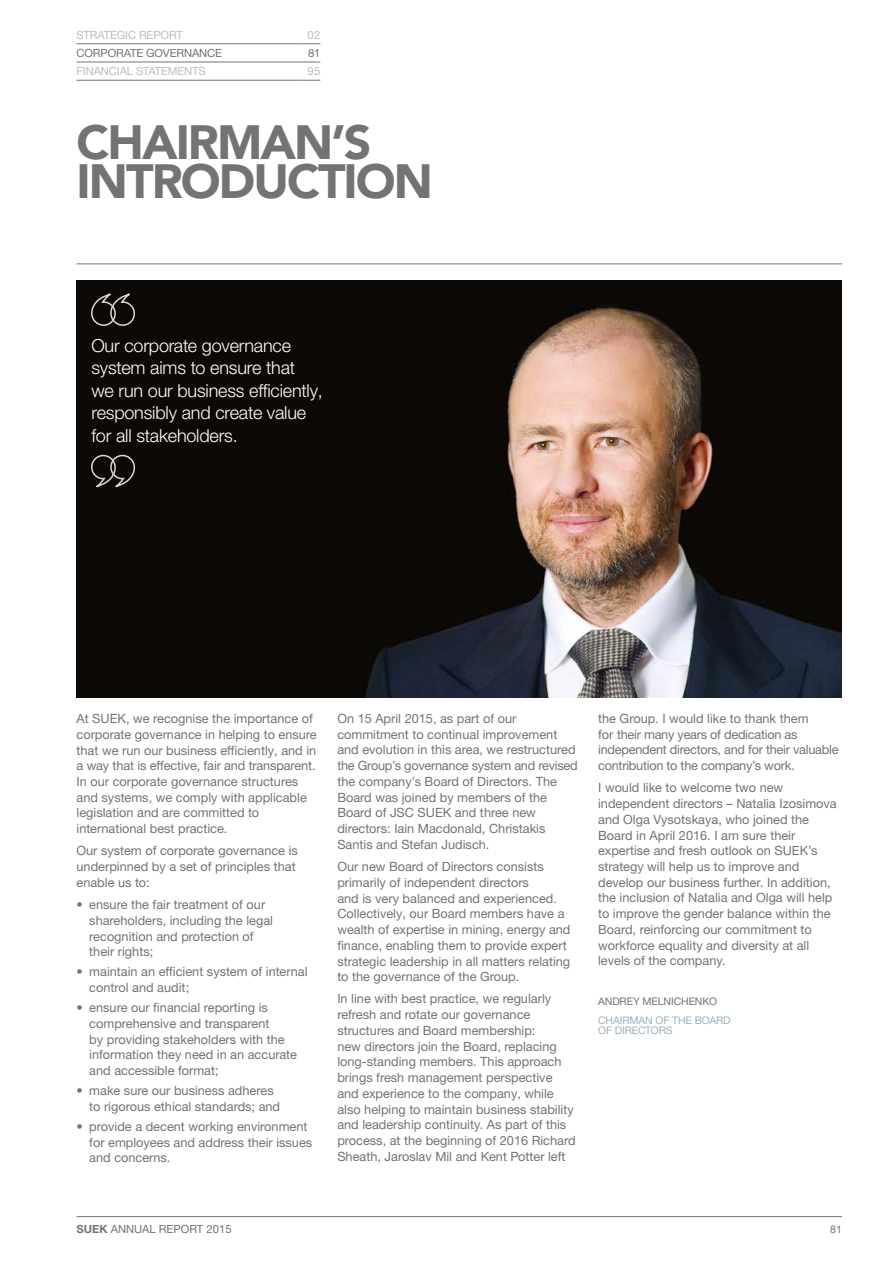
<style>
.page{position:relative;width:893px;height:1263px;background:#fff}
.page>*{position:absolute;margin:0;border:0;box-sizing:border-box;transform-origin:0 0}
.t1{font:900 48px/39px "Avenir";letter-spacing:-.04em;color:#747373}
.t2{font:300 18px/22.5px "Helvetica Neue LTW1 G";letter-spacing:-.01em;color:#fff}
.t3{font:12.75px/15.8px "Helvetica Neue LTW1 G";color:#747373}
.t4{font:12.75px/15.8px "Helvetica Neue LTW1 G";letter-spacing:-.02em;color:#747373}
.t5{font:11.25px "Helvetica Neue LTW1 G";letter-spacing:-.01em;color:#747373}
.t6{font:11.25px "Helvetica Neue LTW1 G";letter-spacing:-.01em;color:#bebdbd}
.t7{font:10.5px/10.5px "Helvetica Neue LTW1 G";letter-spacing:-.01em;color:#9db0bb}
.t8{font:10.5px "Helvetica Neue LTW1 G";letter-spacing:-.01em;color:#747373}
.s1{font-weight:700}
</style>
<div class="page">
<hr style="left:77px;top:1216px;width:765px;height:1px;background:#747373">
<hr style="left:77px;top:264px;width:765px;height:1px;background:#747373">
<hr style="left:77px;top:43px;width:219px;height:1px;background:#747373">
<svg style="left:296px;top:43px;width:24px;height:1px"></svg>
<hr style="left:77px;top:62px;width:219px;height:1px;background:#747373">
<svg style="left:296px;top:62px;width:24px;height:1px"></svg>
<hr style="left:77px;top:80px;width:219px;height:1px;background:#747373">
<svg style="left:296px;top:80px;width:24px;height:1px"></svg>
<img style="left:77px;top:281px;width:765px;height:416px">
<svg style="left:89px;top:294px;width:47px;height:33px;background:#312d2b"></svg>
<svg style="left:90px;top:454px;width:47px;height:35px;background:#2f2b29"></svg>
<p class="t6" style="left:77px;top:28px;width:108px">STRATEGIC REPORT</p>
<p class="t6" style="left:308px;top:28px;width:14px">02</p>
<p class="t5" style="left:77px;top:46px;width:147px">CORPORATE GOVERNANCE</p>
<p class="t5" style="left:308px;top:46px;width:14px">81</p>
<p class="t6" style="left:77px;top:64px;width:131px">FINANCIAL STATEMENTS</p>
<p class="t6" style="left:308px;top:64px;width:14px">95</p>
<h1 class="t1" style="left:77px;top:121px;width:358px">CHAIRMAN’S<br>INTRODUCTION</h1>
<h2 class="t2" style="left:91px;top:334px;width:233px">Our corporate governance system aims to ensure that<br>we run our business efficiently, responsibly and create value for all stakeholders.</h2>
<p class="t3" style="left:77px;top:710px;width:242px">At SUEK, we recognise the importance of corporate governance in helping to ensure that we run our business efficiently, and in a way that is effective, fair and transparent.<br>In our corporate governance structures and systems, we comply with applicable legislation and are committed to international best practice.</p>
<p class="t3" style="left:77px;top:843px;width:223px">Our system of corporate governance is underpinned by a set of principles that enable us to:</p>
<p class="t3" style="left:89px;top:896px;width:185px;text-indent:-13px">• ensure the fair treatment of our shareholders, including the legal recognition and protection of their rights;</p>
<p class="t3" style="left:89px;top:964px;width:220px;text-indent:-13px">• maintain an efficient system of internal control and audit;</p>
<p class="t3" style="left:89px;top:999px;width:209px;text-indent:-13px">• ensure our financial reporting is comprehensive and transparent<br>by providing stakeholders with the information they need in an accurate and accessible format;</p>
<p class="t3" style="left:89px;top:1082px;width:192px;text-indent:-13px">• make sure our business adheres to rigorous ethical standards; and</p>
<p class="t3" style="left:89px;top:1118px;width:224px;text-indent:-13px">• provide a decent working environment for employees and address their issues and concerns.</p>
<p class="t3" style="left:337px;top:710px;width:242px">On 15 April 2015, as part of our commitment to continual improvement and evolution in this area, we restructured the Group’s governance system and revised the company’s Board of Directors. The Board was joined by members of the Board of JSC SUEK and three new directors: Iain Macdonald, Christakis Santis and Stefan Judisch.</p>
<p class="t3" style="left:337px;top:858px;width:235px">Our new Board of Directors consists primarily of independent directors<br>and is very balanced and experienced.<br>Collectively, our Board members have a wealth of expertise in mining, energy and finance, enabling them to provide expert strategic leadership in all matters relating to the governance of the Group.</p>
<p class="t3" style="left:337px;top:991px;width:240px">In line with best practice, we regularly refresh and rotate our governance structures and Board membership:<br>new directors join the Board, replacing long-standing members. This approach brings fresh management perspective and experience to the company, while also helping to maintain business stability and leadership continuity. As part of this process, at the beginning of 2016 Richard Sheath, Jaroslav Mil and Kent Potter left</p>
<p class="t4" style="left:598px;top:710px;width:242px">the Group. I would like to thank them<br>for their many years of dedication as independent directors, and for their valuable contribution to the company’s work.</p>
<p class="t3" style="left:598px;top:780px;width:240px">I would like to welcome two new independent directors – Natalia Izosimova and Olga Vysotskaya, who joined the Board in April 2016. I am sure their expertise and fresh outlook on SUEK’s strategy will help us to improve and develop our business further. In addition, the inclusion of Natalia and Olga will help to improve the gender balance within the Board, reinforcing our commitment to workforce equality and diversity at all levels of the company.</p>
<p class="t8" style="left:598px;top:994px;width:120px">ANDREY MELNICHENKO</p>
<p class="t7" style="left:598px;top:1014px;width:134px">CHAIRMAN OF THE BOARD<br>OF DIRECTORS</p>
<p class="t5" style="left:77px;top:1222px;width:157px"><span class="s1">SUEK</span> ANNUAL REPORT 2015</p>
<p class="t8" style="left:830px;top:1223px;width:13px">81</p>
</div>
